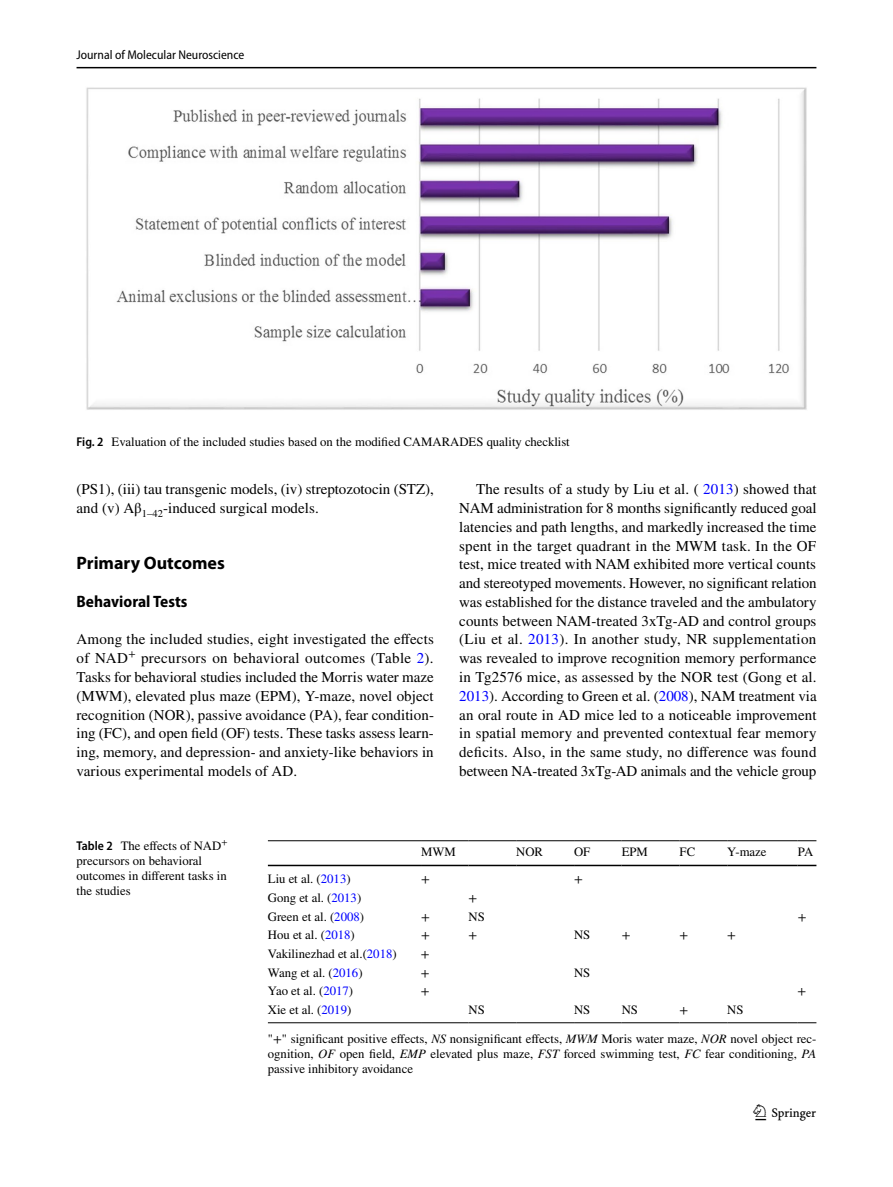
<style>
.page{position:relative;width:893px;height:1187px;background:#fff}
.page>*{position:absolute;margin:0;border:0;box-sizing:border-box;transform-origin:0 0}
.t1{font:22.5px "Springnew Regular 3";color:#000}
.t2{font:700 18px "Myriad Pro";color:#000}
.t3{font:700 semi-condensed 16.5px "Myriad Pro";color:#000}
.t4{font:15px/18.8px "STIX";color:#000;text-align:justify}
.t5{font:12.75px/15px "STIX";color:#000}
.t6{font:semi-condensed 12.75px "Myriad Pro";color:#000}
.s1{font-family:"Myriad Pro";font-weight:600;font-stretch:semi-condensed}
.s2{color:#00f}
.s3{font-style:italic}
</style>
<div class="page">
<hr style="left:77px;top:67px;width:739px;height:1px;background:#000">
<img style="left:86px;top:87px;width:721px;height:323px">
<hr style="left:268px;top:840px;width:153px;height:1px;background:#000">
<hr style="left:268px;top:864px;width:153px;height:2px;background:#000">
<hr style="left:421px;top:840px;width:48px;height:1px;background:#000">
<hr style="left:469px;top:840px;width:47px;height:1px;background:#000">
<hr style="left:421px;top:864px;width:48px;height:2px;background:#000">
<hr style="left:469px;top:864px;width:47px;height:2px;background:#000">
<hr style="left:516px;top:840px;width:58px;height:1px;background:#000">
<hr style="left:516px;top:864px;width:58px;height:2px;background:#000">
<hr style="left:574px;top:840px;width:48px;height:1px;background:#000">
<hr style="left:574px;top:864px;width:48px;height:2px;background:#000">
<hr style="left:622px;top:840px;width:58px;height:1px;background:#000">
<hr style="left:622px;top:864px;width:58px;height:2px;background:#000">
<hr style="left:680px;top:840px;width:47px;height:1px;background:#000">
<hr style="left:680px;top:864px;width:47px;height:2px;background:#000">
<hr style="left:727px;top:840px;width:71px;height:1px;background:#000">
<hr style="left:727px;top:864px;width:71px;height:2px;background:#000">
<svg style="left:798px;top:840px;width:18px;height:1px"></svg>
<svg style="left:798px;top:864px;width:18px;height:2px"></svg>
<hr style="left:268px;top:1022px;width:153px;height:1px;background:#000">
<hr style="left:421px;top:1022px;width:48px;height:1px;background:#000">
<hr style="left:469px;top:1022px;width:47px;height:1px;background:#000">
<hr style="left:516px;top:1022px;width:58px;height:1px;background:#000">
<hr style="left:574px;top:1022px;width:48px;height:1px;background:#000">
<hr style="left:622px;top:1022px;width:58px;height:1px;background:#000">
<hr style="left:680px;top:1022px;width:47px;height:1px;background:#000">
<hr style="left:727px;top:1022px;width:71px;height:1px;background:#000">
<svg style="left:798px;top:1022px;width:18px;height:1px"></svg>
<p class="t6" style="left:77px;top:48px;width:169px">Journal of Molecular Neuroscience</p>
<p class="t5" style="left:77px;top:435px;width:495px"><span class="s1">Fig. 2</span> Evaluation of the included studies based on the modified CAMARADES quality checklist</p>
<p class="t4" style="left:77px;top:481px;width:359px">(PS1), (iii) tau transgenic models, (iv) streptozotocin (STZ), and (v) Aβ<sub>1–42</sub>-induced surgical models.</p>
<p class="t2" style="left:77px;top:551px;width:150px">Primary Outcomes</p>
<p class="t3" style="left:77px;top:592px;width:112px">Behavioral Tests</p>
<p class="t4" style="left:77px;top:631px;width:359px">Among the included studies, eight investigated the effects of NAD<sup>+</sup> precursors on behavioral outcomes (Table <span class="s2">2</span>).<br>Tasks for behavioral studies included the Morris water maze (MWM), elevated plus maze (EPM), Y-maze, novel object recognition (NOR), passive avoidance (PA), fear condition&shy;ing (FC), and open field (OF) tests. These tasks assess learn&shy;ing, memory, and depression- and anxiety-like behaviors in various experimental models of AD.</p>
<p class="t4" style="left:459px;top:481px;width:359px;text-indent:17px">The results of a study by Liu et al. ( <span class="s2">2013</span>) showed that NAM administration for 8 months significantly reduced goal latencies and path lengths, and markedly increased the time spent in the target quadrant in the MWM task. In the OF test, mice treated with NAM exhibited more vertical counts and stereotyped movements. However, no significant relation was established for the distance traveled and the ambulatory counts between NAM-treated 3xTg-AD and control groups (Liu et al. <span class="s2">2013</span>). In another study, NR supplementation was revealed to improve recognition memory performance in Tg2576 mice, as assessed by the NOR test (Gong et al.<br><span class="s2">2013</span>). According to Green et al. (<span class="s2">2008</span>), NAM treatment via an oral route in AD mice led to a noticeable improvement in spatial memory and prevented contextual fear memory deficits. Also, in the same study, no difference was found between NA-treated 3xTg-AD animals and the vehicle group</p>
<p class="t5" style="left:77px;top:838px;width:152px"><span class="s1">Table 2</span> The effects of NAD<sup>+ </sup>precursors on behavioral outcomes in different tasks in the studies</p>
<p class="t5" style="left:421px;top:844px;width:36px">MWM</p>
<p class="t5" style="left:516px;top:844px;width:28px">NOR</p>
<p class="t5" style="left:574px;top:844px;width:18px">OF</p>
<p class="t5" style="left:622px;top:844px;width:28px">EPM</p>
<p class="t5" style="left:680px;top:844px;width:17px">FC</p>
<p class="t5" style="left:727px;top:844px;width:41px">Y-maze</p>
<p class="t5" style="left:798px;top:844px;width:17px">PA</p>
<p class="t5" style="left:268px;top:872px;width:84px">Liu et al. (<span class="s2">2013</span>)</p>
<p class="t5" style="left:421px;top:872px;width:10px">+</p>
<p class="t5" style="left:574px;top:872px;width:10px">+</p>
<p class="t5" style="left:268px;top:890px;width:95px">Gong et al. (<span class="s2">2013</span>)</p>
<p class="t5" style="left:469px;top:890px;width:10px">+</p>
<p class="t5" style="left:268px;top:909px;width:98px">Green et al. (<span class="s2">2008</span>)</p>
<p class="t5" style="left:421px;top:909px;width:10px">+</p>
<p class="t5" style="left:469px;top:909px;width:18px">NS</p>
<p class="t5" style="left:798px;top:909px;width:10px">+</p>
<p class="t5" style="left:268px;top:928px;width:88px">Hou et al. (<span class="s2">2018</span>)</p>
<p class="t5" style="left:421px;top:928px;width:10px">+</p>
<p class="t5" style="left:469px;top:928px;width:10px">+</p>
<p class="t5" style="left:574px;top:928px;width:18px">NS</p>
<p class="t5" style="left:622px;top:928px;width:10px">+</p>
<p class="t5" style="left:680px;top:928px;width:10px">+</p>
<p class="t5" style="left:727px;top:928px;width:10px">+</p>
<p class="t5" style="left:268px;top:947px;width:130px">Vakilinezhad et al.(<span class="s2">2018</span>)</p>
<p class="t5" style="left:421px;top:947px;width:10px">+</p>
<p class="t5" style="left:268px;top:965px;width:96px">Wang et al. (<span class="s2">2016</span>)</p>
<p class="t5" style="left:421px;top:965px;width:10px">+</p>
<p class="t5" style="left:574px;top:965px;width:18px">NS</p>
<p class="t5" style="left:268px;top:984px;width:87px">Yao et al. (<span class="s2">2017</span>)</p>
<p class="t5" style="left:421px;top:984px;width:10px">+</p>
<p class="t5" style="left:798px;top:984px;width:10px">+</p>
<p class="t5" style="left:268px;top:1003px;width:85px">Xie et al. (<span class="s2">2019</span>)</p>
<p class="t5" style="left:469px;top:1003px;width:18px">NS</p>
<p class="t5" style="left:574px;top:1003px;width:18px">NS</p>
<p class="t5" style="left:622px;top:1003px;width:18px">NS</p>
<p class="t5" style="left:680px;top:1003px;width:10px">+</p>
<p class="t5" style="left:727px;top:1003px;width:18px">NS</p>
<p class="t5" style="left:268px;top:1032px;width:550px;text-align:justify">"+" significant positive effects, <span class="s3">NS</span> nonsignificant effects, <span class="s3">MWM</span> Moris water maze, <span class="s3">NOR</span> novel object rec&shy;ognition, <span class="s3">OF</span> open field, <span class="s3">EMP</span> elevated plus maze, <span class="s3">FST</span> forced swimming test, <span class="s3">FC</span> fear conditioning, <span class="s3">PA </span>passive inhibitory avoidance</p>
<h1 class="t1" style="left:755px;top:1104px;width:62px">1 3</h1>
</div>
